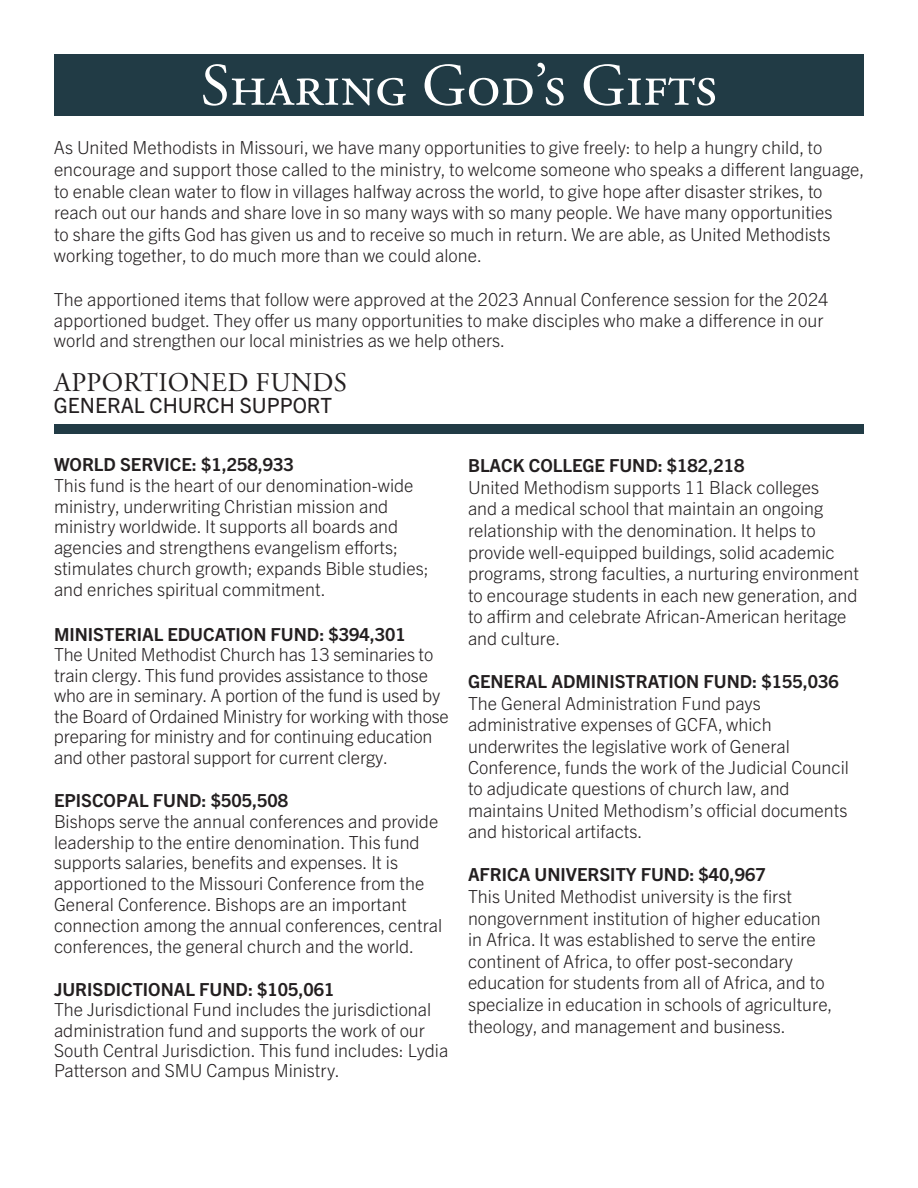
<style>
.page{position:relative;width:918px;height:1188px;background:#fff}
.page>*{position:absolute;margin:0;border:0;box-sizing:border-box;transform-origin:0 0}
.t1{font:60px "Adobe Garamond Pro";color:#fff}
.t2{font:27px "Adobe Garamond Pro";letter-spacing:.015em;color:#231f20}
.t3{font:21px "Trade Gothic Next LT Pro";color:#231f20}
.t4{font:300 18px/21.6px "Trade Gothic Next LT Pro";color:#231f20}
.s1{font-weight:700}
</style>
<div class="page">
<div style="left:54px;top:54px;width:810px;height:61px;background:#213b45"></div>
<div style="left:54px;top:424px;width:810px;height:10px;background:#213b45"></div>
<p class="t1" style="left:201px;top:50px;width:518px">Sharing God’s Gifts</p>
<p class="t4" style="left:54px;top:136px;width:812px">As United Methodists in Missouri, we have many opportunities to give freely: to help a hungry child, to encourage and support those called to the ministry, to welcome someone who speaks a different language, to enable clean water to flow in villages halfway across the world, to give hope after disaster strikes, to reach out our hands and share love in so many ways with so many people. We have many opportunities<br>to share the gifts God has given us and to receive so much in return. We are able, as United Methodists working together, to do much more than we could alone.</p>
<p class="t4" style="left:54px;top:287px;width:776px;line-height:21px">The apportioned items that follow were approved at the 2023 Annual Conference session for the 2024 apportioned budget. They offer us many opportunities to make disciples who make a difference in our world and strengthen our local ministries as we help others.</p>
<p class="t2" style="left:54px;top:367px;width:295px">APPORTIONED FUNDS</p>
<p class="t3" style="left:54px;top:391px;width:280px">GENERAL CHURCH SUPPORT</p>
<p class="t4" style="left:54px;top:453px;width:376px;line-height:20.7px"><span class="s1">WORLD SERVICE: $1,258,933<br></span>This fund is the heart of our denomination-wide ministry, underwriting Christian mission and ministry worldwide. It supports all boards and agencies and strengthens evangelism efforts; stimulates church growth; expands Bible studies; and enriches spiritual commitment.</p>
<p class="t4" style="left:54px;top:623px;width:396px;line-height:20.5px"><span class="s1">MINISTERIAL EDUCATION FUND: $394,301<br></span>The United Methodist Church has 13 seminaries to train clergy. This fund provides assistance to those who are in seminary. A portion of the fund is used by the Board of Ordained Ministry for working with those preparing for ministry and for continuing education and other pastoral support for current clergy.</p>
<p class="t4" style="left:54px;top:789px;width:390px;line-height:20.9px"><span class="s1">EPISCOPAL FUND: $505,508<br></span>Bishops serve the annual conferences and provide leadership to the entire denomination. This fund supports salaries, benefits and expenses. It is apportioned to the Missouri Conference from the General Conference. Bishops are an important connection among the annual conferences, central conferences, the general church and the world.</p>
<p class="t4" style="left:54px;top:978px;width:396px;line-height:20.2px"><span class="s1">JURISDICTIONAL FUND: $105,061<br></span>The Jurisdictional Fund includes the jurisdictional administration fund and supports the work of our South Central Jurisdiction. This fund includes: Lydia Patterson and SMU Campus Ministry.</p>
<p class="t4" style="left:468px;top:454px;width:393px"><span class="s1">BLACK COLLEGE FUND: $182,218<br></span>United Methodism supports 11 Black colleges<br>and a medical school that maintain an ongoing relationship with the denomination. It helps to provide well-equipped buildings, solid academic programs, strong faculties, a nurturing environment to encourage students in each new generation, and to affirm and celebrate African-American heritage and culture.</p>
<p class="t4" style="left:468px;top:670px;width:383px"><span class="s1">GENERAL ADMINISTRATION FUND: $155,036<br></span>The General Administration Fund pays administrative expenses of GCFA, which underwrites the legislative work of General Conference, funds the work of the Judicial Council to adjudicate questions of church law, and maintains United Methodism’s official documents and historical artifacts.</p>
<p class="t4" style="left:468px;top:863px;width:366px"><span class="s1">AFRICA UNIVERSITY FUND: $40,967<br></span>This United Methodist university is the first nongovernment institution of higher education in Africa. It was established to serve the entire continent of Africa, to offer post-secondary education for students from all of Africa, and to specialize in education in schools of agriculture, theology, and management and business.</p>
</div>
